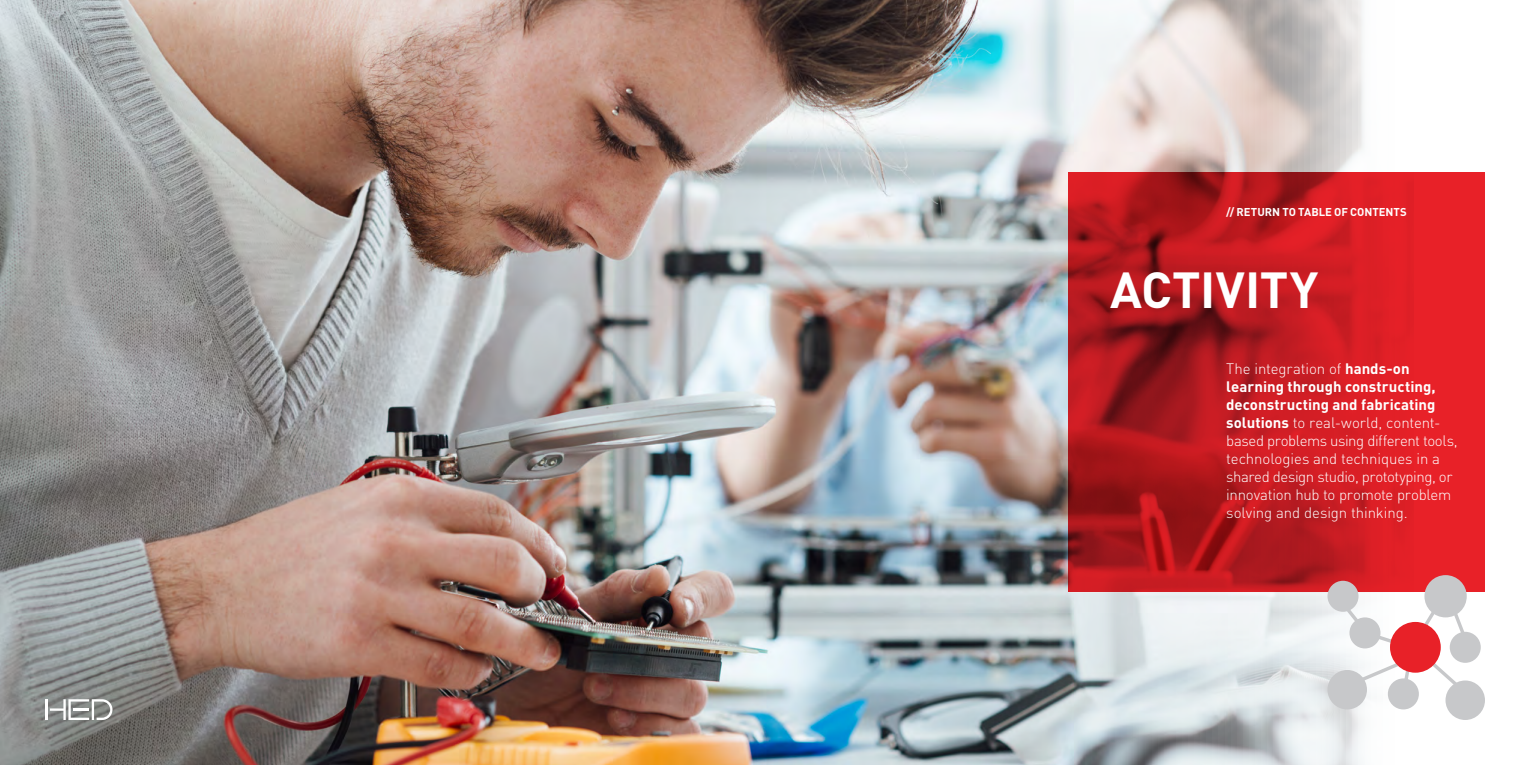
<style>
.page{position:relative;width:1530px;height:765px;background:#fff}
.page>*{position:absolute;margin:0;border:0;box-sizing:border-box;transform-origin:0 0}
.t1{font:700 50px "DIN Pro";color:#fff}
.t2{font:300 15px/18px "DIN Pro";letter-spacing:-.015em;color:#fff}
.t3{font:700 11.25px "DIN Pro";color:#fff}
.s1{font-weight:700}
</style>
<div class="page">
<img style="left:0;top:0;width:1413px;height:765px">
<hr style="left:45px;top:699px;width:2px;height:21px;background:#fff">
<svg style="left:50px;top:699px;width:62px;height:21px"></svg>
<svg style="left:1069px;top:172px;width:416px;height:420px;background:#c31b21"></svg>
<svg style="left:1447px;top:607px;width:24px;height:37px"></svg>
<svg style="left:1340px;top:601px;width:66px;height:48px"></svg>
<svg style="left:1415px;top:607px;width:25px;height:32px"></svg>
<svg style="left:1349px;top:658px;width:63px;height:35px"></svg>
<div style="left:1450px;top:632px;width:31px;height:31px;background:#c7c8ca;border-radius:50%"></div>
<div style="left:1424px;top:575px;width:43px;height:42px;background:#c7c8ca;border-radius:50%"></div>
<div style="left:1328px;top:581px;width:31px;height:31px;background:#c7c8ca;border-radius:50%"></div>
<div style="left:1349px;top:617px;width:31px;height:31px;background:#c7c8ca;border-radius:50%"></div>
<div style="left:1328px;top:670px;width:39px;height:39px;background:#c7c8ca;border-radius:50%"></div>
<svg style="left:1428px;top:652px;width:48px;height:51px"></svg>
<div style="left:1446px;top:681px;width:39px;height:39px;background:#c7c8ca;border-radius:50%"></div>
<div style="left:1388px;top:678px;width:31px;height:31px;background:#c7c8ca;border-radius:50%"></div>
<div style="left:1390px;top:622px;width:51px;height:51px;background:#e82128;border-radius:50%"></div>
<p class="t3" style="left:1226px;top:204px;width:182px">// RETURN TO TABLE OF CONTENTS</p>
<h1 class="t1" style="left:1110px;top:256px;width:210px">ACTIVITY</h1>
<p class="t2" style="left:1226px;top:359px;width:233px">The integration of <span class="s1">hands-on learning through constructing, deconstructing and fabricating solutions</span> to real-world, content&shy;based problems using different tools, technologies and techniques in a shared design studio, prototyping, or innovation hub to promote problem solving and design thinking.</p>
</div>
